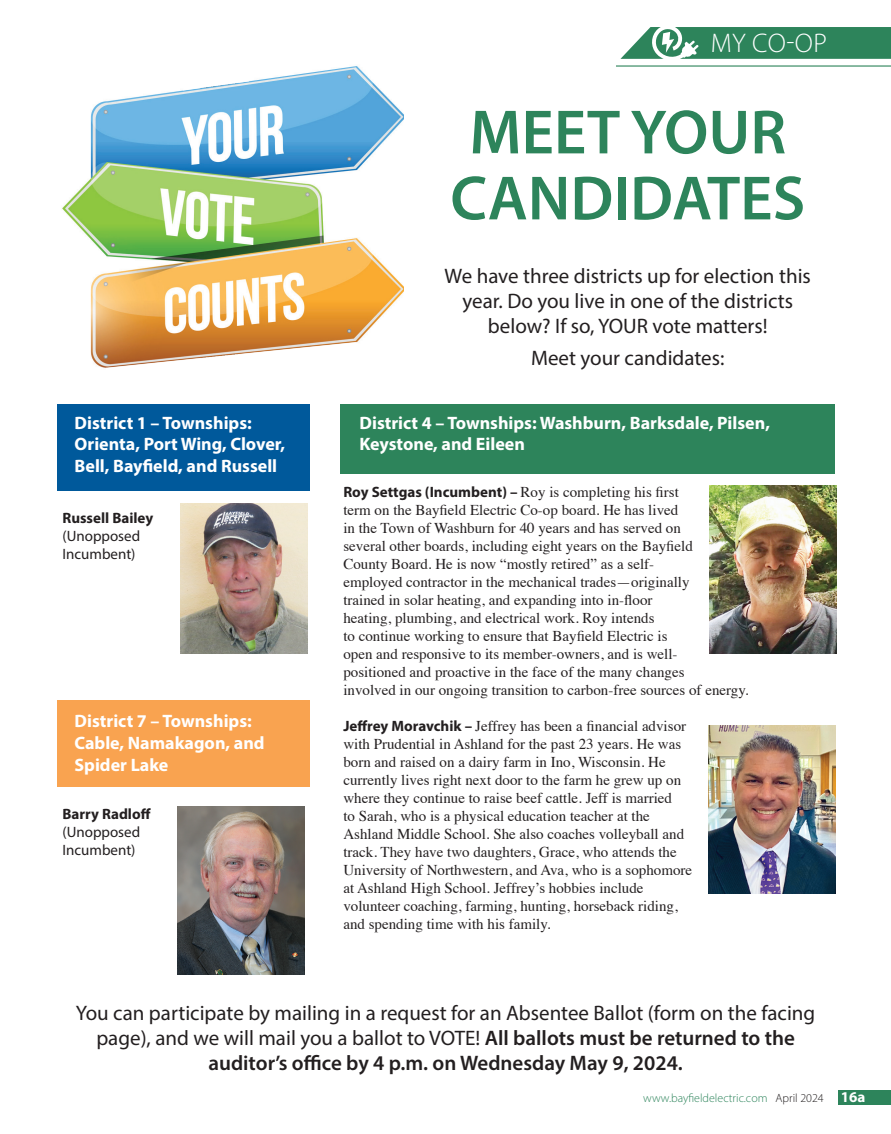
<style>
.page{position:relative;width:891px;height:1134px;background:#fff}
.page>*{position:absolute;margin:0;border:0;box-sizing:border-box;transform-origin:0 0}
.subheads{font:600 63px "Myriad Pro";color:#2d845b}
.t1{font:300 27px "Myriad Pro";color:#fff}
.subheads-2{font:21px/25.2px "Myriad Pro";color:#231f20;text-align:center}
.subheads-3{font:700 18px/21.6px "Myriad Pro";color:#fff}
.subheads-4{font:15px/18px "Times";color:#231f20}
.subheads-5{font:15px/18px "Myriad Pro";color:#231f20}
.t2{font:700 15px "Myriad Pro";color:#fff}
.t3{font:300 12px "Myriad Pro";color:#2d845b}
.s1{font-weight:700}
.s2{font-family:"Myriad Pro";font-weight:700}
.s3{font-weight:600}
.s4{color:#231f20}
</style>
<div class="page">
<img style="left:62px;top:66px;width:342px;height:302px">
<hr style="left:616px;top:65px;width:275px;height:2px;background:#2d845b">
<svg style="left:620px;top:27px;width:271px;height:32px;background:#489470"></svg>
<div style="left:839px;top:1090px;width:52px;height:14px;background:#2d845b"></div>
<img style="left:709px;top:486px;width:127px;height:168px">
<img style="left:708px;top:726px;width:127px;height:168px">
<div style="left:58px;top:404px;width:252px;height:86px;background:#00599b"></div>
<div style="left:341px;top:404px;width:494px;height:70px;background:#2d845b"></div>
<img style="left:181px;top:503px;width:126px;height:151px">
<div style="left:58px;top:700px;width:252px;height:86px;background:#f9a350"></div>
<img style="left:178px;top:806px;width:126px;height:168px">
<p class="t1" style="left:711px;top:27px;width:118px">MY CO-OP</p>
<p class="subheads" style="left:469px;top:92px;width:318px">MEET YOUR</p>
<p class="subheads" style="left:450px;top:158px;width:357px">CANDIDATES</p>
<p class="subheads-2" style="left:445px;top:263px;width:368px">We have three districts up for election this year. Do you live in one of the districts below? If so, YOUR vote matters!</p>
<p class="subheads-2" style="left:531px;top:345px;width:195px">Meet your candidates:</p>
<p class="subheads-3" style="left:75px;top:411px;width:212px">District 1 – Townships:<br>Orienta, Port Wing, Clover,<br>Bell, Bayfield, and Russell</p>
<p class="subheads-3" style="left:359px;top:411px;width:412px">District 4 – Townships: Washburn, Barksdale, Pilsen,<br>Keystone, and Eileen</p>
<p class="subheads-5" style="left:62px;top:509px;width:92px"><span class="s1">Russell Bailey </span>(Unopposed<br>Incumbent)</p>
<p class="subheads-4" style="left:343px;top:481px;width:407px"><span class="s2">Roy Settgas (Incumbent) –</span> Roy is completing his first<br>term on the Bayfield Electric Co-op board. He has lived<br>in the Town of Washburn for 40 years and has served on<br>several other boards, including eight years on the Bayfield<br>County Board. He is now “mostly retired” as a self-<br>employed contractor in the mechanical trades—originally<br>trained in solar heating, and expanding into in-floor<br>heating, plumbing, and electrical work. Roy intends<br>to continue working to ensure that Bayfield Electric is<br>open and responsive to its member-owners, and is well-<br>positioned and proactive in the face of the many changes<br>involved in our ongoing transition to carbon-free sources of energy.</p>
<p class="subheads-4" style="left:343px;top:715px;width:350px"><span class="s2">Jeffrey Moravchik –</span> Jeffrey has been a financial advisor with Prudential in Ashland for the past 23 years. He was born and raised on a dairy farm in Ino, Wisconsin. He currently lives right next door to the farm he grew up on where they continue to raise beef cattle. Jeff is married<br>to Sarah, who is a physical education teacher at the Ashland Middle School. She also coaches volleyball and track. They have two daughters, Grace, who attends the University of Northwestern, and Ava, who is a sophomore at Ashland High School. Jeffrey’s hobbies include volunteer coaching, farming, hunting, horseback riding, and spending time with his family.</p>
<p class="subheads-3" style="left:75px;top:710px;width:192px">District 7 – Townships:<br>Cable, Namakagon, and<br>Spider Lake</p>
<p class="subheads-5" style="left:62px;top:805px;width:90px"><span class="s1">Barry Radloff </span>(Unopposed<br>Incumbent)</p>
<p class="subheads-2" style="left:76px;top:1000px;width:741px">You can participate by mailing in a request for an Absentee Ballot (form on the facing page), and we will mail you a ballot to VOTE! <span class="s3">All ballots must be returned to the auditor’s office by 4 p.m. on Wednesday May 9, 2024.</span></p>
<p class="t3" style="left:643px;top:1090px;width:182px">www.bayfieldelectric.com <span class="s4">April 2024</span></p>
<p class="t2" style="left:841px;top:1087px;width:26px">16a</p>
</div>
